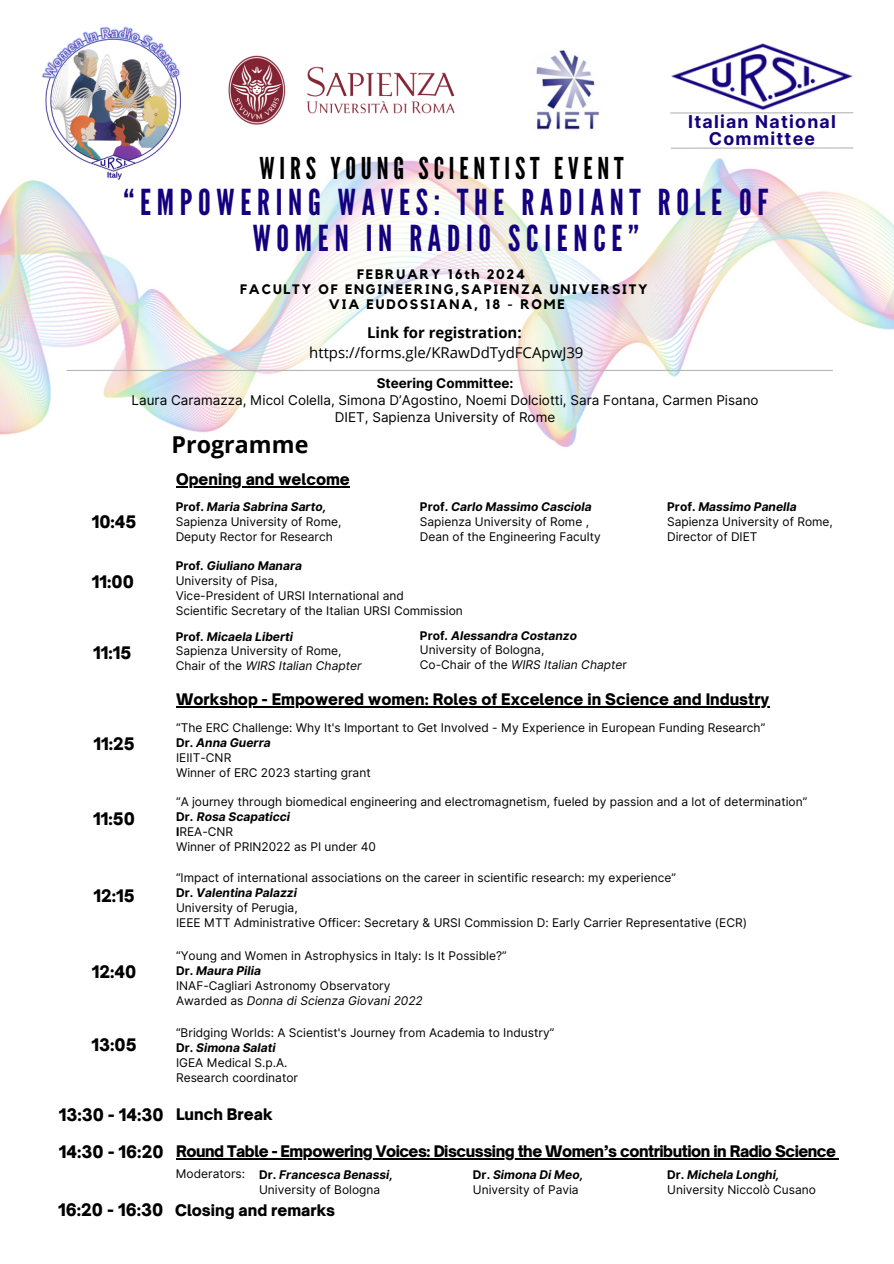
<style>
.page{position:relative;width:894px;height:1264px;background:#fff}
.page>*{position:absolute;margin:0;border:0;box-sizing:border-box;transform-origin:0 0}
.t1{font:35.7px/36px "League Gothic";letter-spacing:.16em;color:#14007e;text-align:center}
.t2{font:30px "League Gothic";letter-spacing:.16em;color:#000}
.t3{font:700 23.25px "Open Sans";color:#000}
.t4{font:700 17.7px/17.1px "Inter";letter-spacing:.07em;color:#14007e;text-align:center}
.t5{font:900 16.5px "Open Sauce One";color:#000}
.t6{font:900 15.3px "Open Sauce One";color:#000}
.t7{font:900 15.3px "Open Sauce One";letter-spacing:-.03em;color:#000}
.t8{font:15px "Open Sans";color:#000}
.t9{font:700 15px "Open Sans";color:#000}
.t10{font:700 13.65px/15.1px "Kollektif";letter-spacing:.13em;color:#000;text-align:center}
.t11{font:13.5px "Inter";color:#000}
.t12{font:700 13.5px "Inter";color:#000}
.t13{font:12px "Inter";color:#000}
.t14{font:italic 700 12px "Inter";color:#000}
.t15{font:italic 12px "Inter";color:#000}
.s1{font-style:normal}
.s2{font-weight:700}
</style>
<div class="page">
<img style="left:0;top:96px;width:893px;height:392px">
<hr style="left:176px;top:706px;width:593px;height:1px;background:#000">
<hr style="left:176px;top:1158px;width:659px;height:1px;background:#000">
<img style="left:206px;top:55px;width:270px;height:91px">
<img style="left:42px;top:26px;width:138px;height:159px">
<img style="left:670px;top:43px;width:183px;height:70px">
<hr style="left:670px;top:112px;width:182px;height:2px;background:#b6b6b6">
<hr style="left:670px;top:147px;width:182px;height:2px;background:#b6b6b6">
<hr style="left:176px;top:486px;width:174px;height:1px;background:#000">
<img style="left:529px;top:50px;width:72px;height:81px">
<hr style="left:67px;top:370px;width:765px;height:1px;background:#b6b6b6">
<h3 class="t4" style="left:688px;top:113px;width:149px">Italian National<br>Committee</h3>
<p class="t2" style="left:259px;top:151px;width:365px">WIRS YOUNG SCIENTIST EVENT</p>
<p class="t1" style="left:123px;top:185px;width:646px">“EMPOWERING WAVES: THE RADIANT ROLE OF<br>WOMEN IN RADIO SCIENCE”</p>
<p class="t10" style="left:240px;top:267px;width:409px">FEBRUARY 16th 2024<br>FACULTY OF ENGINEERING,SAPIENZA UNIVERSITY<br>VIA EUDOSSIANA, 18 - ROME</p>
<p class="t9" style="left:367px;top:322px;width:156px">Link for registration:</p>
<p class="t8" style="left:309px;top:342px;width:276px">https://forms.gle/KRawDdTydFCApwJ39</p>
<p class="t12" style="left:376px;top:375px;width:138px">Steering Committee:</p>
<p class="t11" style="left:131px;top:392px;width:628px">Laura Caramazza, Micol Colella, Simona D’Agostino, Noemi Dolciotti, Sara Fontana, Carmen Pisano</p>
<h4 class="t11" style="left:335px;top:409px;width:222px">DIET, Sapienza University of Rome</h4>
<p class="t3" style="left:171px;top:428px;width:138px">Programme</p>
<p class="t5" style="left:92px;top:511px;width:46px">10:45</p>
<h3 class="t5" style="left:92px;top:571px;width:44px">11:00</h3>
<p class="t5" style="left:93px;top:643px;width:40px">11:15</p>
<h3 class="t5" style="left:93px;top:734px;width:43px">11:25</h3>
<h4 class="t5" style="left:93px;top:808px;width:43px">11:50</h4>
<p class="t5" style="left:93px;top:885px;width:43px">12:15</p>
<p class="t5" style="left:92px;top:961px;width:46px">12:40</p>
<p class="t5" style="left:91px;top:1034px;width:47px">13:05</p>
<p class="t6" style="left:176px;top:469px;width:175px">Opening and welcome</p>
<p class="t14" style="left:176px;top:500px;width:152px"><span class="s1">Prof.</span> Maria Sabrina Sarto,</p>
<p class="t13" style="left:176px;top:515px;width:167px">Sapienza University of Rome,</p>
<p class="t13" style="left:176px;top:530px;width:159px">Deputy Rector for Research</p>
<p class="t14" style="left:420px;top:500px;width:173px"><span class="s1">Prof.</span> Carlo Massimo Casciola</p>
<p class="t13" style="left:420px;top:515px;width:170px">Sapienza University of Rome ,</p>
<p class="t13" style="left:420px;top:530px;width:182px">Dean of the Engineering Faculty</p>
<h1 class="t14" style="left:176px;top:558px;width:128px"><span class="s1">Prof</span>. Giuliano Manara</h1>
<h5 class="t13" style="left:176px;top:573px;width:103px">University of Pisa,</h5>
<h5 class="t13" style="left:176px;top:588px;width:229px">Vice-President of URSI International and</h5>
<p class="t13" style="left:176px;top:603px;width:288px">Scientific Secretary of the Italian URSI Commission</p>
<p class="t14" style="left:176px;top:629px;width:119px"><span class="s1">Prof</span>. Micaela Liberti</p>
<h3 class="t13" style="left:176px;top:644px;width:167px">Sapienza University of Rome,</h3>
<p class="t15" style="left:176px;top:659px;width:187px"><span class="s1">Chair of the</span> WIRS Italian Chapter</p>
<h3 class="t14" style="left:420px;top:628px;width:158px"><span class="s1">Prof</span>. Alessandra Costanzo</h3>
<p class="t13" style="left:420px;top:643px;width:126px">University of Bologna,</p>
<p class="t15" style="left:420px;top:658px;width:208px"><span class="s1">Co-Chair of the</span> WIRS Italian Chapte<span class="s1">r</span></p>
<p class="t14" style="left:667px;top:500px;width:131px"><span class="s1">Prof.</span> Massimo Panella</p>
<p class="t13" style="left:667px;top:515px;width:167px">Sapienza University of Rome,</p>
<h3 class="t13" style="left:667px;top:530px;width:92px">Director of DIET</h3>
<p class="t6" style="left:176px;top:689px;width:594px">Workshop - Empowered women: Roles of Excelence in Science and Industry</p>
<p class="t13" style="left:176px;top:720px;width:590px">“The ERC Challenge: Why It's Important to Get Involved - My Experience in European Funding Research”</p>
<p class="t14" style="left:176px;top:735px;width:96px"><span class="s1">Dr.</span> Anna Guerra</p>
<p class="t13" style="left:176px;top:750px;width:57px">IEIIT-CNR</p>
<p class="t13" style="left:176px;top:765px;width:196px">Winner of ERC 2023 starting grant</p>
<h3 class="t13" style="left:176px;top:794px;width:632px">“A journey through biomedical engineering and electromagnetism, fueled by passion and a lot of determination”</h3>
<p class="t14" style="left:176px;top:809px;width:115px"><span class="s1">Dr.</span> Rosa Scapaticci</p>
<p class="t13" style="left:176px;top:824px;width:59px"><span class="s2">I</span>REA-CNR</p>
<p class="t13" style="left:176px;top:839px;width:201px">Winner of PRIN2022 as PI under 40</p>
<p class="t13" style="left:176px;top:870px;width:501px">“Impact of international associations on the career in scientific research: my experience”</p>
<p class="t14" style="left:176px;top:885px;width:122px"><span class="s1">Dr.</span> Valentina Palazzi</p>
<p class="t13" style="left:176px;top:900px;width:123px">University of Perugia,</p>
<h3 class="t13" style="left:176px;top:915px;width:572px">IEEE MTT Administrative Officer: Secretary &amp; URSI Commission D: Early Carrier Representative (ECR)</h3>
<p class="t13" style="left:176px;top:948px;width:332px">“Young and Women in Astrophysics in Italy: Is It Possible?”</p>
<p class="t14" style="left:176px;top:963px;width:86px"><span class="s1">Dr.</span> Maura Pilia</p>
<p class="t13" style="left:176px;top:978px;width:216px">INAF-Cagliari Astronomy Observatory</p>
<h3 class="t15" style="left:176px;top:993px;width:248px"><span class="s1">Awarded as</span> Donna di Scienza Giovani 2022</h3>
<p class="t13" style="left:176px;top:1025px;width:379px">“Bridging Worlds: A Scientist's Journey from Academia to Industry”</p>
<p class="t14" style="left:176px;top:1040px;width:101px"><span class="s1">Dr.</span> Simona Salati</p>
<p class="t13" style="left:176px;top:1055px;width:113px">IGEA Medical S.p.A.</p>
<p class="t13" style="left:176px;top:1070px;width:123px">Research coordinator</p>
<p class="t5" style="left:59px;top:1103px;width:106px">13:30 - 14:30</p>
<p class="t6" style="left:176px;top:1104px;width:98px">Lunch Break</p>
<h2 class="t5" style="left:59px;top:1141px;width:106px">14:30 - 16:20</h2>
<h4 class="t7" style="left:176px;top:1141px;width:661px">Round Table - Empowering Voices: Discussing the Women’s contribution in Radio Science</h4>
<h4 class="t5" style="left:58px;top:1199px;width:107px">16:20 - 16:30</h4>
<h3 class="t13" style="left:176px;top:1166px;width:71px">Moderators:</h3>
<h4 class="t14" style="left:259px;top:1167px;width:135px"><span class="s1">Dr.</span> Francesca Benassi,</h4>
<p class="t13" style="left:259px;top:1182px;width:123px">University of Bologna</p>
<p class="t6" style="left:175px;top:1200px;width:162px">Closing and remarks</p>
<p class="t14" style="left:473px;top:1167px;width:112px"><span class="s1">Dr.</span> Simona Di Meo,</p>
<p class="t13" style="left:473px;top:1182px;width:107px">University of Pavia</p>
<p class="t14" style="left:667px;top:1167px;width:114px"><span class="s1">Dr.</span> Michela Longhi,</p>
<p class="t13" style="left:667px;top:1182px;width:150px">University Niccolò Cusano</p>
</div>
